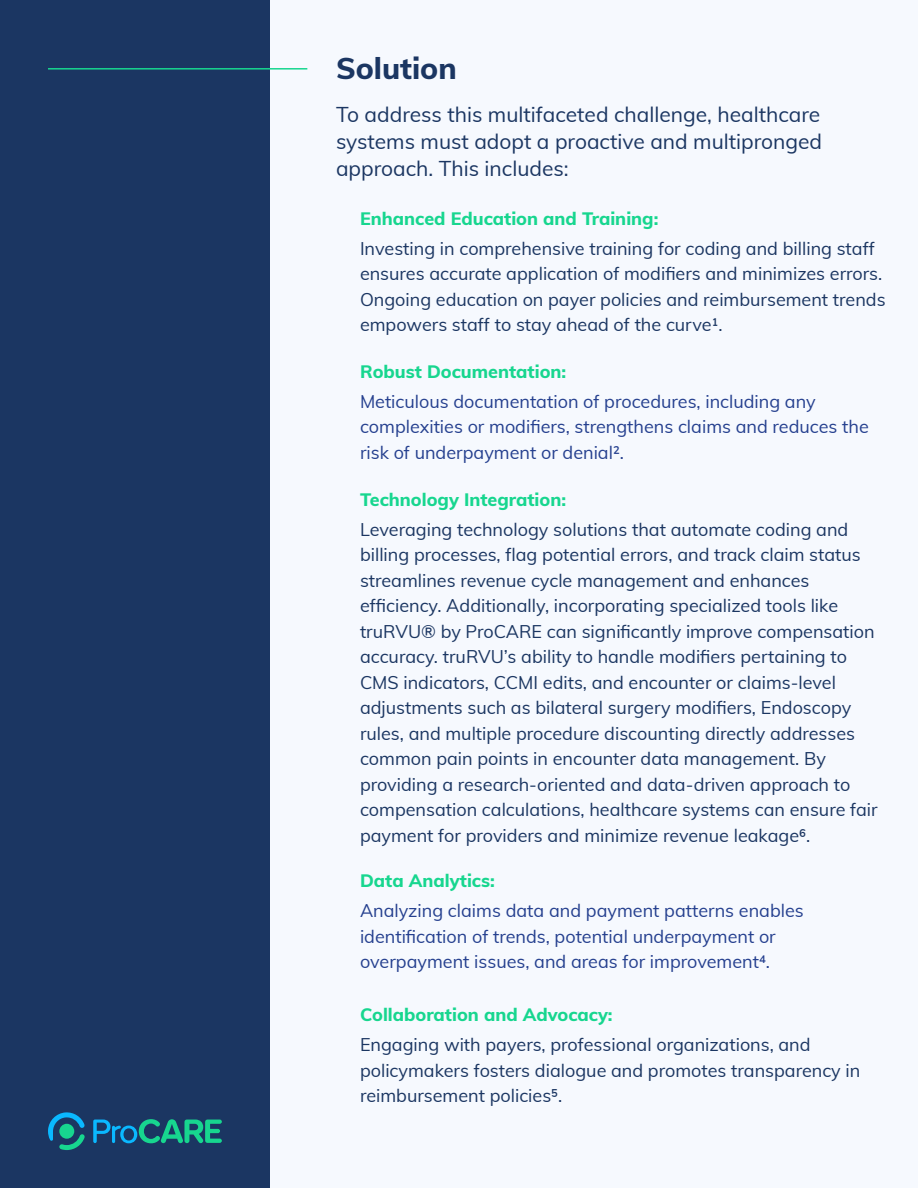
<style>
.page{position:relative;width:918px;height:1188px;background:#f6f9fe}
.page>*{position:absolute;margin:0;border:0;box-sizing:border-box;transform-origin:0 0}
.t1{font:800 30px "Muli";color:#1b3662}
.t2{font:21px/27px "Muli";color:#1b3662;text-align:justify}
.t3{font:18px/25.5px "Muli";color:#1b3662}
.t4{font:18px/25.5px "Muli";color:#25408f}
.t5{font:800 18px "Muli";color:#17d68f}
</style>
<div class="page">
<div style="left:0;top:0;width:270px;height:1188px;background:#1b3662"></div>
<hr style="left:48px;top:68px;width:259px;height:2px;background:#17d68f">
<svg style="left:93px;top:1119px;width:129px;height:24px"></svg>
<svg style="left:48px;top:1112px;width:37px;height:38px"></svg>
<h1 class="t1" style="left:336px;top:46px;width:122px">Solution</h1>
<p class="t2" style="left:336px;top:100px;width:488px">To address this multifaceted challenge, healthcare systems must adopt a proactive and multipronged approach. This includes:</p>
<p class="t5" style="left:360px;top:205px;width:300px">Enhanced Education and Training:</p>
<p class="t3" style="left:360px;top:235px;width:527px">Investing in comprehensive training for coding and billing staff ensures accurate application of modifiers and minimizes errors.<br>Ongoing education on payer policies and reimbursement trends empowers staff to stay ahead of the curve¹.</p>
<p class="t5" style="left:360px;top:359px;width:208px">Robust Documentation:</p>
<p class="t4" style="left:360px;top:388px;width:510px">Meticulous documentation of procedures, including any complexities or modifiers, strengthens claims and reduces the risk of underpayment or denial².</p>
<p class="t5" style="left:360px;top:486px;width:208px">Technology Integration:</p>
<p class="t3" style="left:360px;top:516px;width:519px">Leveraging technology solutions that automate coding and billing processes, flag potential errors, and track claim status streamlines revenue cycle management and enhances efficiency. Additionally, incorporating specialized tools like truRVU® by ProCARE can significantly improve compensation accuracy. truRVU’s ability to handle modifiers pertaining to CMS indicators, CCMI edits, and encounter or claims-level adjustments such as bilateral surgery modifiers, Endoscopy rules, and multiple procedure discounting directly addresses common pain points in encounter data management. By providing a research-oriented and data-driven approach to compensation calculations, healthcare systems can ensure fair payment for providers and minimize revenue leakage⁶.</p>
<p class="t5" style="left:360px;top:868px;width:136px">Data Analytics:</p>
<p class="t4" style="left:360px;top:897px;width:445px">Analyzing claims data and payment patterns enables identification of trends, potential underpayment or overpayment issues, and areas for improvement⁴.</p>
<p class="t5" style="left:360px;top:1002px;width:254px">Collaboration and Advocacy:</p>
<p class="t3" style="left:360px;top:1031px;width:502px">Engaging with payers, professional organizations, and policymakers fosters dialogue and promotes transparency in reimbursement policies⁵.</p>
</div>
